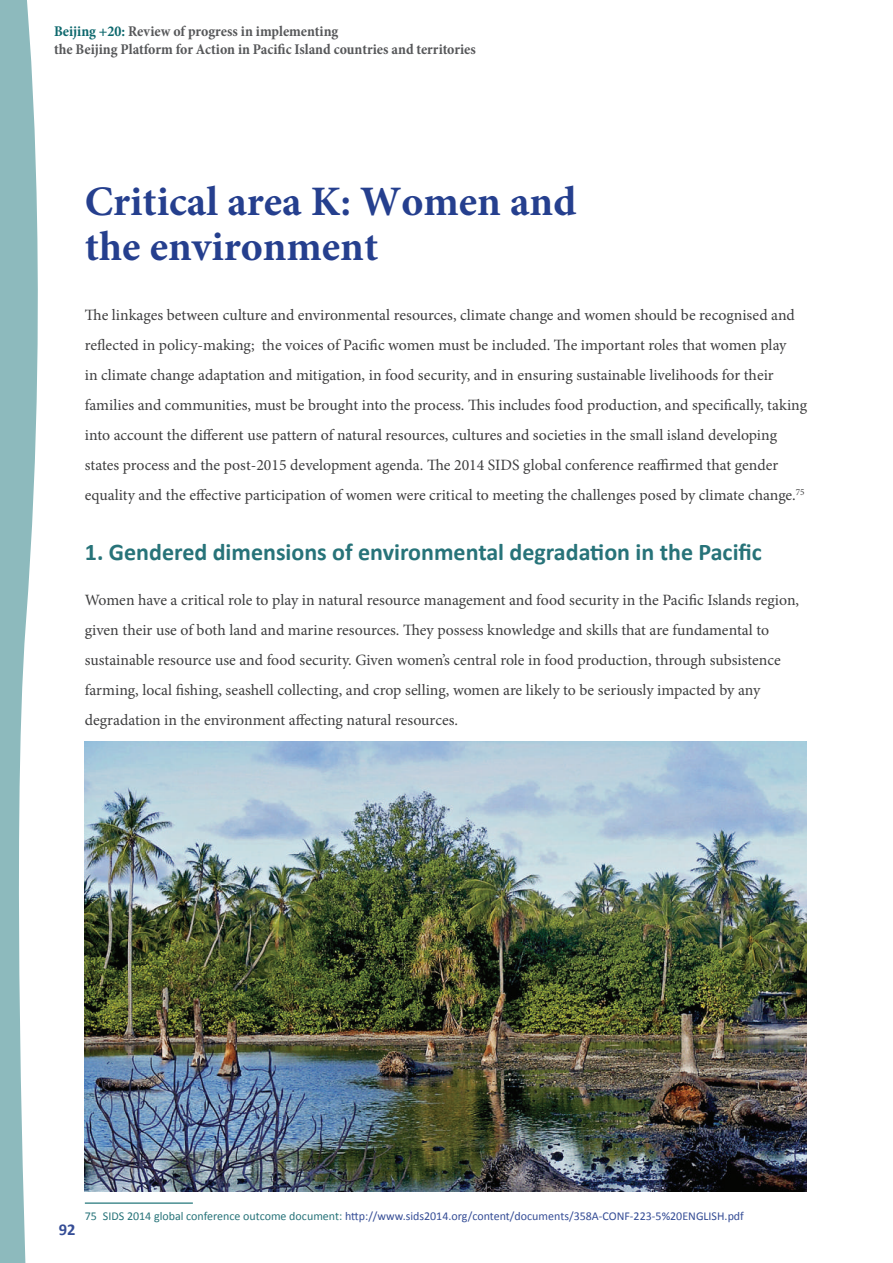
<style>
.page{position:relative;width:893px;height:1263px;background:#fff}
.page>*{position:absolute;margin:0;border:0;box-sizing:border-box;transform-origin:0 0}
.t1{font:700 42px/45px "Minion Pro";color:#253f8e}
.t2{font:700 24px "Calibri";color:#277379}
.t3{font:700 16.5px "Calibri";color:#354d96}
.t4{font:15.75px/30px "Minion Pro";color:#3e3e3f}
.t5{font:700 condensed 15px/18px "Minion Pro";letter-spacing:-.005em;color:#57585a}
.t6{font:12px "Calibri";color:#354d96}
.s1{color:#0d686d}
.s2{color:#277379}
</style>
<div class="page">
<svg style="left:0;top:0;width:38px;height:1263px;fill:#8dbabd"></svg>
<hr style="left:85px;top:1202px;width:108px;height:2px;background:#0d686d">
<img style="left:85px;top:741px;width:722px;height:450px">
<p class="t5" style="left:54px;top:22px;width:423px"><span class="s1">Beijing +20:</span> Review of progress in implementing<br>the Beijing Platform for Action in Pacific Island countries and territories</p>
<h1 class="t1" style="left:85px;top:179px;width:493px">Critical area K: Women and the environment</h1>
<p class="t4" style="left:85px;top:300px;width:724px">The linkages between culture and environmental resources, climate change and women should be recognised and reflected in policy-making; the voices of Pacific women must be included. The important roles that women play<br>in climate change adaptation and mitigation, in food security, and in ensuring sustainable livelihoods for their families and communities, must be brought into the process. This includes food production, and specifically, taking into account the different use pattern of natural resources, cultures and societies in the small island developing states process and the post-2015 development agenda. The 2014 SIDS global conference reaffirmed that gender equality and the effective participation of women were critical to meeting the challenges posed by climate change.<sup>75</sup></p>
<h2 class="t2" style="left:85px;top:537px;width:678px">1. Gendered dimensions of environmental degradation in the Pacific</h2>
<p class="t4" style="left:85px;top:585px;width:716px">Women have a critical role to play in natural resource management and food security in the Pacific Islands region, given their use of both land and marine resources. They possess knowledge and skills that are fundamental to sustainable resource use and food security. Given women’s central role in food production, through subsistence farming, local fishing, seashell collecting, and crop selling, women are likely to be seriously impacted by any degradation in the environment affecting natural resources.</p>
<p class="t3" style="left:59px;top:1219px;width:18px">92</p>
<p class="t6" style="left:85px;top:1209px;width:661px"><span class="s2">75 SIDS 2014 global conference outcome document:</span> http://www.sids2014.org/content/documents/358A-CONF-223-5%20ENGLISH.pdf</p>
</div>
